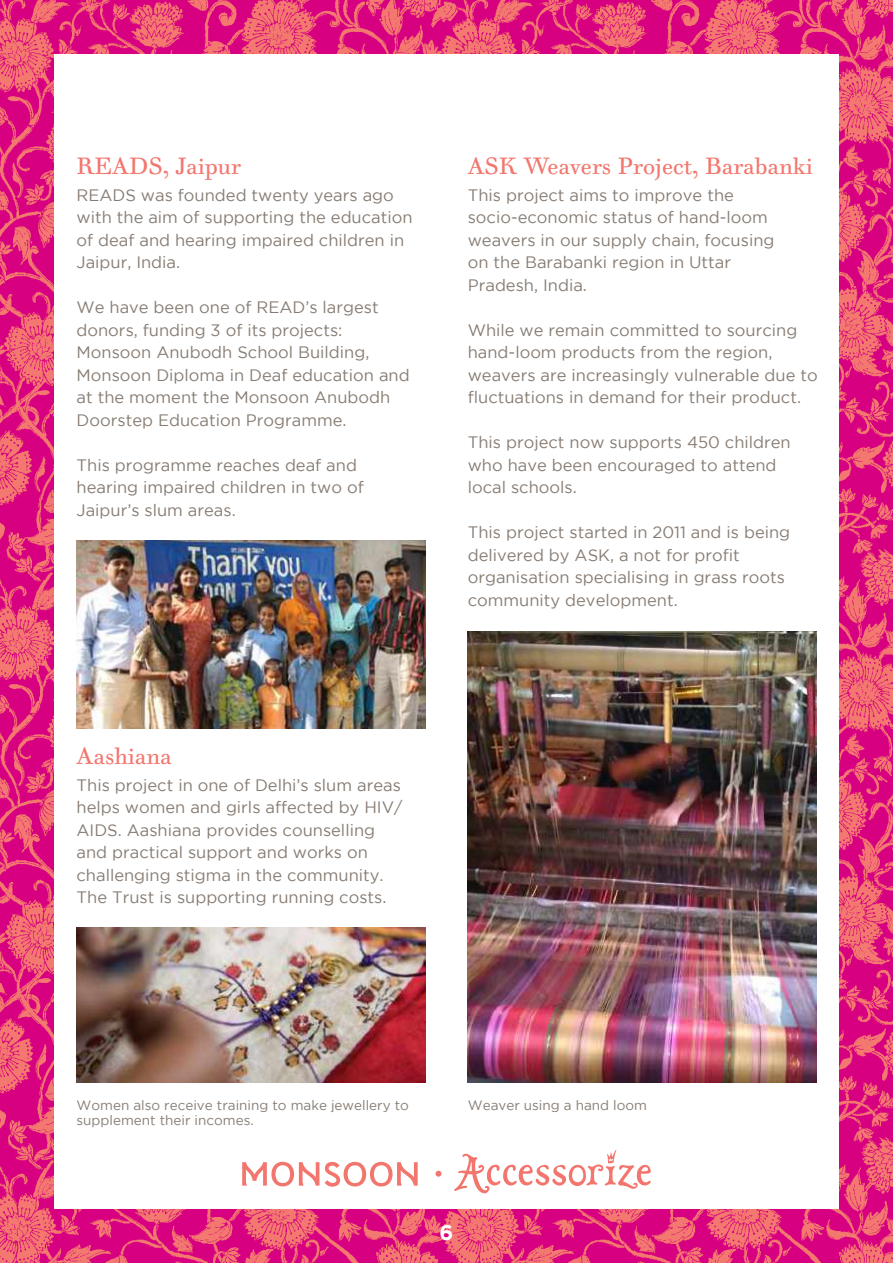
<style>
.page{position:relative;width:893px;height:1263px;background:#fff}
.page>*{position:absolute;margin:0;border:0;box-sizing:border-box;transform-origin:0 0}
.t1{font:22.5px "Walbaum 10 Pro";color:#f3766e}
.t2{font:700 21px "Gotham";color:#fff}
.t3{font:16.5px/22.5px "Gotham";color:#877c73}
.t4{font:13.5px "Gotham";color:#877c73}
</style>
<div class="page">
<img style="left:0;top:0;width:893px;height:1263px">
<img style="left:77px;top:540px;width:348px;height:189px">
<img style="left:468px;top:631px;width:348px;height:452px">
<img style="left:77px;top:927px;width:348px;height:156px">
<h1 class="t1" style="left:77px;top:151px;width:166px">READS, Jaipur</h1>
<p class="t3" style="left:77px;top:183px;width:338px">READS was founded twenty years ago with the aim of supporting the education of deaf and hearing impaired children in<br>Jaipur, India.</p>
<p class="t3" style="left:77px;top:296px;width:335px">We have been one of READ’s largest donors, funding 3 of its projects:<br>Monsoon Anubodh School Building, Monsoon Diploma in Deaf education and at the moment the Monsoon Anubodh Doorstep Education Programme.</p>
<p class="t3" style="left:77px;top:453px;width:289px">This programme reaches deaf and hearing impaired children in two of<br>Jaipur’s slum areas.</p>
<h1 class="t1" style="left:77px;top:741px;width:97px">Aashiana</h1>
<p class="t3" style="left:77px;top:773px;width:327px">This project in one of Delhi’s slum areas helps women and girls affected by HIV/ AIDS. Aashiana provides counselling and practical support and works on challenging stigma in the community.<br>The Trust is supporting running costs.</p>
<h1 class="t1" style="left:468px;top:151px;width:347px">ASK Weavers Project, Barabanki</h1>
<p class="t3" style="left:468px;top:183px;width:308px">This project aims to improve the socio-economic status of hand-loom weavers in our supply chain, focusing on the Barabanki region in Uttar<br>Pradesh, India.</p>
<p class="t3" style="left:468px;top:318px;width:351px">While we remain committed to sourcing hand-loom products from the region, weavers are increasingly vulnerable due to fluctuations in demand for their product.</p>
<p class="t3" style="left:468px;top:431px;width:325px">This project now supports 450 children who have been encouraged to attend local schools.</p>
<p class="t3" style="left:468px;top:521px;width:324px">This project started in 2011 and is being delivered by ASK, a not for profit organisation specialising in grass roots community development.</p>
<p class="t4" style="left:77px;top:1098px;width:334px">Women also receive training to make jewellery to</p>
<p class="t4" style="left:468px;top:1098px;width:181px">Weaver using a hand loom</p>
<p class="t4" style="left:77px;top:1113px;width:179px">supplement their incomes.</p>
<p class="t2" style="left:440px;top:1220px;width:15px">6</p>
</div>
